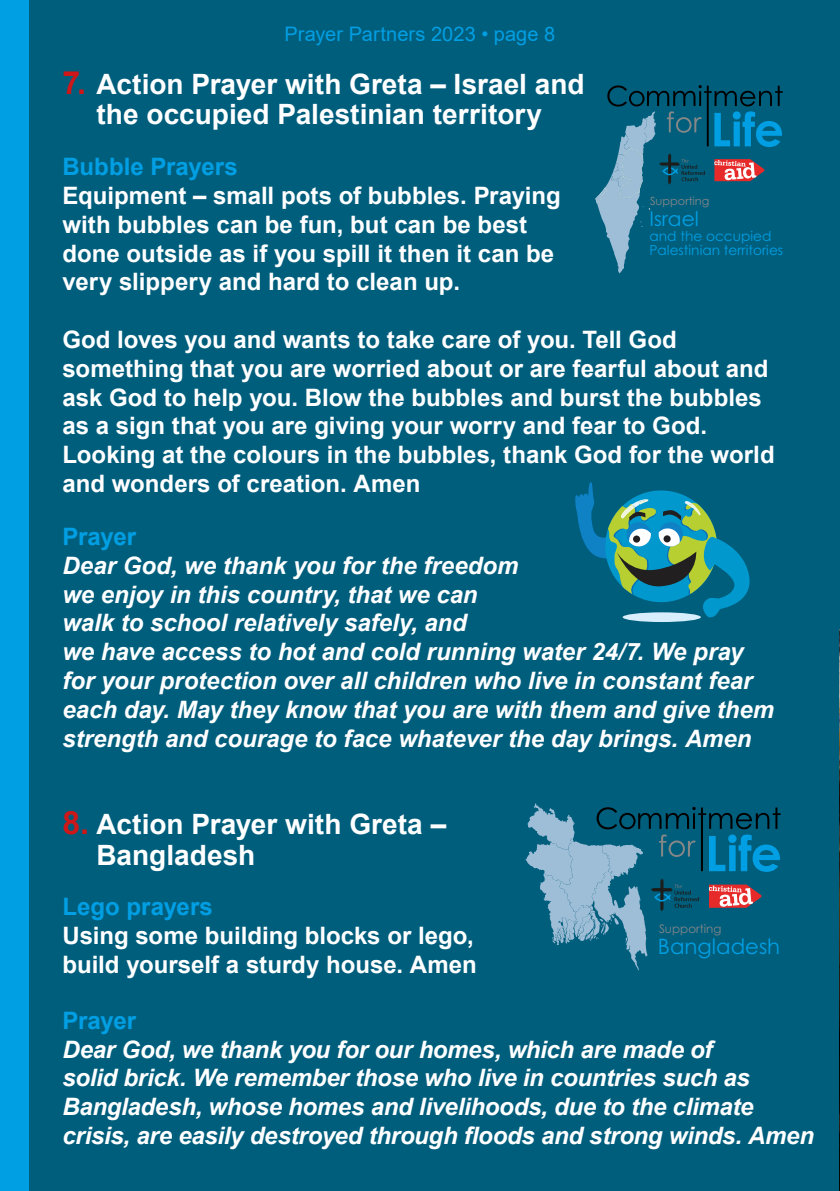
<style>
.page{position:relative;width:840px;height:1191px;background:#fff}
.page>*{position:absolute;margin:0;border:0;box-sizing:border-box;transform-origin:0 0}
.t1{font:700 28px/30.2px "Arial";color:#fff;text-align:center}
.t2{font:italic 700 24px/28.8px "Arial";letter-spacing:-.005em;color:#fff}
.t3{font:700 24px/28.8px "Arial";color:#fff}
.t4{font:700 24px "Arial";color:#009fe3}
.t5{font:21.2px "Century Gothic";color:#009fe3}
.t6{font:20.2px "Century Gothic";color:#009fe3}
.t7{font:20px "Arial";letter-spacing:.005em;color:#009fe3}
.t8{font:13.6px/14.2px "Century Gothic";color:#009fe3}
.t9{font:11.8px "Century Gothic";color:#868787}
.t10{font:11.4px "Century Gothic";color:#868787}
.s1{font-size:32px;color:#cd1719}
</style>
<div class="page">
<div style="left:0;top:0;width:839px;height:1191px;background:#005e7d"></div>
<div style="left:0;top:0;width:28px;height:1191px;background:#009fe3"></div>
<svg style="left:595px;top:85px;width:187px;height:188px"></svg>
<svg style="left:525px;top:803px;width:255px;height:167px"></svg>
<img style="left:839px;top:630px;width:1px;height:561px">
<div style="left:622px;top:612px;width:78px;height:10px;background:#d8eefc;border-radius:50%"></div>
<svg style="left:575px;top:482px;width:174px;height:136px"></svg>
<p class="t7" style="left:284px;top:20px;width:272px">Prayer Partners 2023 • page 8</p>
<p class="t1" style="left:62px;top:69px;width:523px"><span class="s1">7.</span> Action Prayer with Greta – Israel and the occupied Palestinian territory</p>
<p class="t4" style="left:62px;top:150px;width:177px">Bubble Prayers</p>
<p class="t3" style="left:62px;top:181px;width:499px">Equipment – small pots of bubbles. Praying with bubbles can be fun, but can be best done outside as if you spill it then it can be very slippery and hard to clean up.</p>
<p class="t3" style="left:62px;top:325px;width:713px">God loves you and wants to take care of you. Tell God something that you are worried about or are fearful about and ask God to help you. Blow the bubbles and burst the bubbles as a sign that you are giving your worry and fear to God.<br>Looking at the colours in the bubbles, thank God for the world and wonders of creation. Amen</p>
<p class="t4" style="left:62px;top:519px;width:75px">Prayer</p>
<p class="t2" style="left:62px;top:551px;width:713px">Dear God, we thank you for the freedom<br>we enjoy in this country, that we can<br>walk to school relatively safely, and<br>we have access to hot and cold running water 24/7. We pray for your protection over all children who live in constant fear each day. May they know that you are with them and give them strength and courage to face whatever the day brings. Amen</p>
<p class="t10" style="left:649px;top:194px;width:61px">Supporting</p>
<p class="t6" style="left:649px;top:206px;width:51px">Israel</p>
<p class="t8" style="left:649px;top:228px;width:135px">and the occupied<br>Palestinian territories</p>
<p class="t1" style="left:96px;top:809px;width:351px;text-align:left;text-indent:-34px"><span class="s1">8.</span> Action Prayer with Greta –<br>Bangladesh</p>
<p class="t4" style="left:62px;top:890px;width:152px">Lego prayers</p>
<p class="t3" style="left:62px;top:921px;width:415px">Using some building blocks or lego, build yourself a sturdy house. Amen</p>
<p class="t9" style="left:658px;top:921px;width:64px">Supporting</p>
<p class="t5" style="left:657px;top:933px;width:124px">Bangladesh</p>
<p class="t4" style="left:62px;top:1003px;width:75px">Prayer</p>
<p class="t2" style="left:62px;top:1035px;width:752px">Dear God, we thank you for our homes, which are made of<br>solid brick. We remember those who live in countries such as Bangladesh, whose homes and livelihoods, due to the climate crisis, are easily destroyed through floods and strong winds. Amen</p>
</div>
